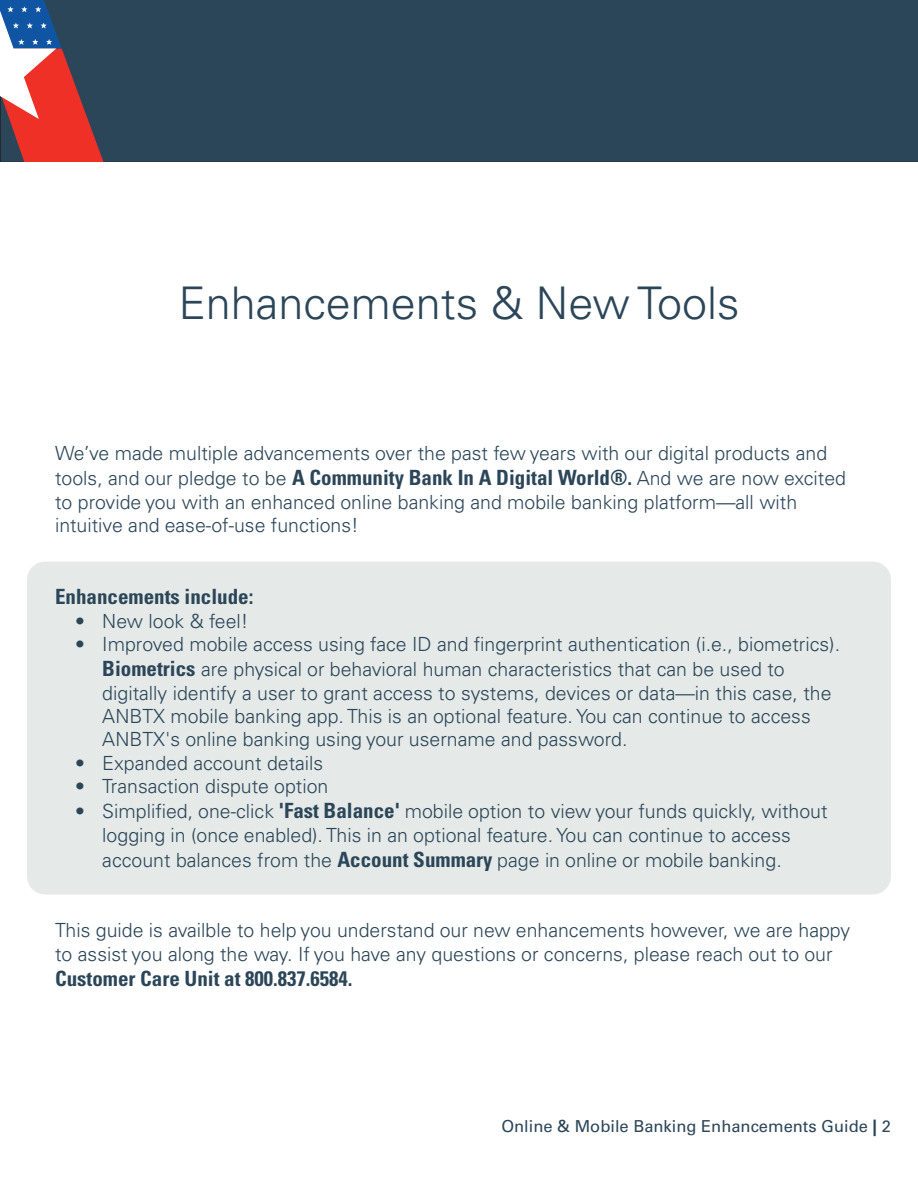
<style>
.page{position:relative;width:918px;height:1188px;background:#fff}
.page>*{position:absolute;margin:0;border:0;box-sizing:border-box;transform-origin:0 0}
.t1{font:300 45px "Univers LT Pro 45";color:#2c4659}
.t2{font:700 condensed 21px "Univers LT Std";color:#2c4659}
.t3{font:300 19.5px/23.4px "Univers LT Pro 45";color:#2c4659}
.t4{font:16.5px "Univers LT Pro 55 Roman";color:#2c4659}
.s1{font-family:"Univers LT Std";font-weight:700;font-stretch:condensed;font-size:21px}
.s2{font-family:"Univers LT Pro 65";font-weight:700}
</style>
<div class="page">
<div style="left:103px;top:0;width:815px;height:162px;background:#2c4659"></div>
<svg style="left:0;top:0;width:103px;height:162px"></svg>
<div style="left:27px;top:562px;width:864px;height:332px;background:#e5eae8;border-radius:18px"></div>
<p class="t1" style="left:178px;top:274px;width:563px">Enhancements &amp; New Tools</p>
<p class="t3" style="left:55px;top:440px;width:793px;line-height:25.2px">We’ve made multiple advancements over the past few years with our digital products and tools, and our pledge to be <span class="s1">A Community Bank In A Digital World®.</span> And we are now excited</p>
<p class="t3" style="left:55px;top:490px;width:744px">to provide you with an enhanced online banking and mobile banking platform—all with intuitive and ease-of-use functions!</p>
<p class="t2" style="left:55px;top:584px;width:200px">Enhancements include:</p>
<p class="t3" style="left:75px;top:609px;width:175px">• New look &amp; feel!</p>
<p class="t3" style="left:102px;top:631px;width:739px;line-height:25.2px;text-indent:-27px">• Improved mobile access using face ID and fingerprint authentication (i.e., biometrics).<br><span class="s1">Biometrics</span> are physical or behavioral human characteristics that can be used to</p>
<p class="t3" style="left:102px;top:681px;width:731px">digitally identify a user to grant access to systems, devices or data—in this case, the<br>ANBTX mobile banking app. This is an optional feature. You can continue to access<br>ANBTX's online banking using your username and password.</p>
<p class="t3" style="left:75px;top:751px;width:250px">• Expanded account details</p>
<p class="t3" style="left:75px;top:774px;width:255px">• Transaction dispute option</p>
<p class="t3" style="left:75px;top:799px;width:754px;text-align:center">• Simplified, one-click <span class="s1">'Fast Balance'</span> mobile option to view your funds quickly, without logging in (once enabled). This in an optional feature. You can continue to access</p>
<p class="t3" style="left:102px;top:848px;width:681px">account balances from the <span class="s1">Account Summary</span> page in online or mobile banking.</p>
<p class="t3" style="left:55px;top:918px;width:797px">This guide is availble to help you understand our new enhancements however, we are happy to assist you along the way. If you have any questions or concerns, please reach out to our</p>
<p class="t2" style="left:55px;top:966px;width:299px">Customer Care Unit at 800.837.6584.</p>
<p class="t4" style="left:501px;top:1115px;width:391px">Online &amp; Mobile Banking Enhancements Guide <span class="s2">|</span> 2</p>
</div>
